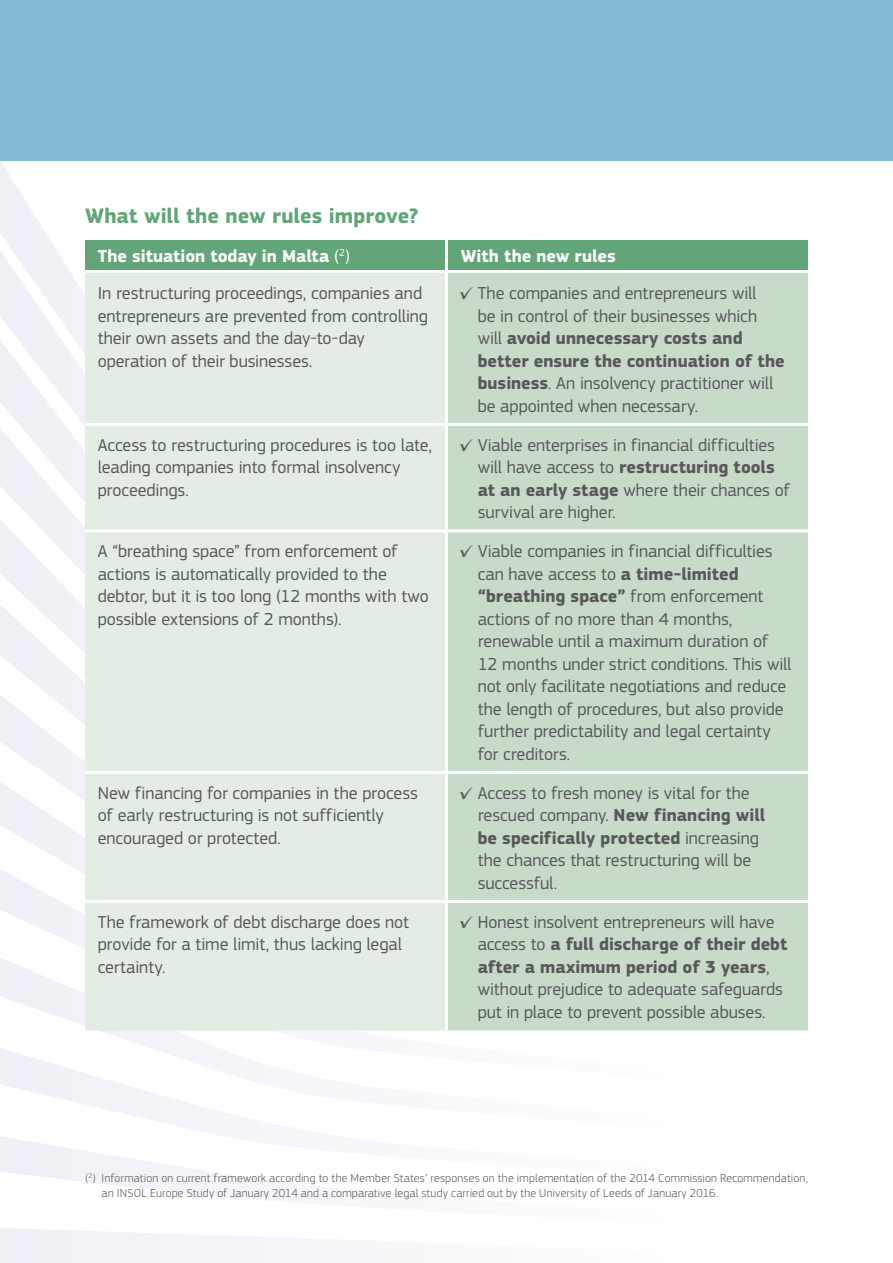
<style>
.page{position:relative;width:893px;height:1263px;background:#fff}
.page>*{position:absolute;margin:0;border:0;box-sizing:border-box;transform-origin:0 0}
.t1{font:700 21.75px "EC Square Sans Pro";color:#61a578}
.t2{font:18px/22.5px "EC Square Sans Pro";letter-spacing:-.005em;color:#58585a}
.t3{font:700 18px "EC Square Sans Pro";color:#fff}
.t4{font:300 12px/15px "EC Square Sans Pro";letter-spacing:.02em;color:#58585a}
.s1{font-weight:400}
.s2{font-weight:700}
</style>
<div class="page">
<svg style="left:0;top:852px;width:85px;height:92px"></svg>
<svg style="left:0;top:944px;width:667px;height:94px"></svg>
<svg style="left:0;top:1038px;width:247px;height:93px"></svg>
<svg style="left:0;top:1131px;width:247px;height:68px"></svg>
<svg style="left:0;top:1228px;width:247px;height:35px"></svg>
<svg style="left:0;top:205px;width:667px;height:93px"></svg>
<svg style="left:0;top:298px;width:85px;height:93px;fill:#f0f0f7"></svg>
<svg style="left:0;top:391px;width:85px;height:451px;fill:#f0f0f7"></svg>
<div style="left:0;top:0;width:893px;height:160px;background:#83bbd7"></div>
<div style="left:85px;top:240px;width:360px;height:30px;background:#61a578"></div>
<div style="left:448px;top:240px;width:360px;height:30px;background:#61a578"></div>
<div style="left:85px;top:273px;width:360px;height:757px;background:#e4ede3"></div>
<div style="left:448px;top:273px;width:360px;height:757px;background:#c7dbc8"></div>
<hr style="left:445px;top:273px;width:3px;height:150px;background:#fff">
<hr style="left:445px;top:903px;width:3px;height:127px;background:#fff">
<hr style="left:85px;top:423px;width:361px;height:3px;background:#fff">
<hr style="left:446px;top:423px;width:362px;height:3px;background:#fff">
<hr style="left:85px;top:529px;width:361px;height:3px;background:#fff">
<hr style="left:446px;top:529px;width:362px;height:3px;background:#fff">
<hr style="left:85px;top:771px;width:361px;height:3px;background:#fff">
<hr style="left:446px;top:771px;width:362px;height:3px;background:#fff">
<hr style="left:85px;top:900px;width:361px;height:3px;background:#fff">
<hr style="left:446px;top:900px;width:362px;height:3px;background:#fff">
<p class="t1" style="left:85px;top:203px;width:335px">What will the new rules improve?</p>
<p class="t3" style="left:98px;top:245px;width:254px">The situation today in Malta <span class="s1">(</span><sup>2</sup><span class="s1">)</span></p>
<p class="t3" style="left:461px;top:245px;width:157px">With the new rules</p>
<p class="t2" style="left:98px;top:282px;width:332px">In restructuring proceedings, companies and entrepreneurs are prevented from controlling their own assets and the day-to-day operation of their businesses.</p>
<p class="t2" style="left:478px;top:282px;width:309px;text-indent:-18px">✓ The companies and entrepreneurs will<br>be in control of their businesses which will <span class="s2">avoid unnecessary costs and better ensure the continuation of the business</span>. An insolvency practitioner will be appointed when necessary.</p>
<p class="t2" style="left:98px;top:433px;width:336px">Access to restructuring procedures is too late, leading companies into formal insolvency proceedings.</p>
<p class="t2" style="left:478px;top:433px;width:314px;text-indent:-18px">✓ Viable enterprises in financial difficulties will have access to <span class="s2">restructuring tools at an early stage</span> where their chances of survival are higher.</p>
<p class="t2" style="left:98px;top:540px;width:333px">A “breathing space” from enforcement of actions is automatically provided to the debtor, but it is too long (12 months with two possible extensions of 2 months).</p>
<p class="t2" style="left:478px;top:540px;width:315px;text-indent:-18px">✓ Viable companies in financial difficulties can have access to <span class="s2">a time-limited “breathing space”</span> from enforcement actions of no more than 4 months, renewable until a maximum duration of 12 months under strict conditions. This will not only facilitate negotiations and reduce the length of procedures, but also provide further predictability and legal certainty for creditors.</p>
<p class="t2" style="left:98px;top:781px;width:322px">New financing for companies in the process of early restructuring is not sufficiently encouraged or protected.</p>
<p class="t2" style="left:478px;top:781px;width:289px;text-indent:-18px">✓ Access to fresh money is vital for the rescued company. <span class="s2">New financing will be specifically protected</span> increasing the chances that restructuring will be successful.</p>
<p class="t2" style="left:98px;top:910px;width:313px">The framework of debt discharge does not provide for a time limit, thus lacking legal certainty.</p>
<p class="t2" style="left:478px;top:910px;width:311px;text-indent:-18px">✓ Honest insolvent entrepreneurs will have access to <span class="s2">a full discharge of their debt after a maximum period of 3 years</span>, without prejudice to adequate safeguards put in place to prevent possible abuses.</p>
<p class="t4" style="left:102px;top:1170px;width:708px;text-indent:-17px">(<sup>2</sup>) Information on current framework according to the Member States’ responses on the implementation of the 2014 Commission Recommendation, an INSOL Europe Study of January 2014 and a comparative legal study carried out by the University of Leeds of January 2016.</p>
</div>
